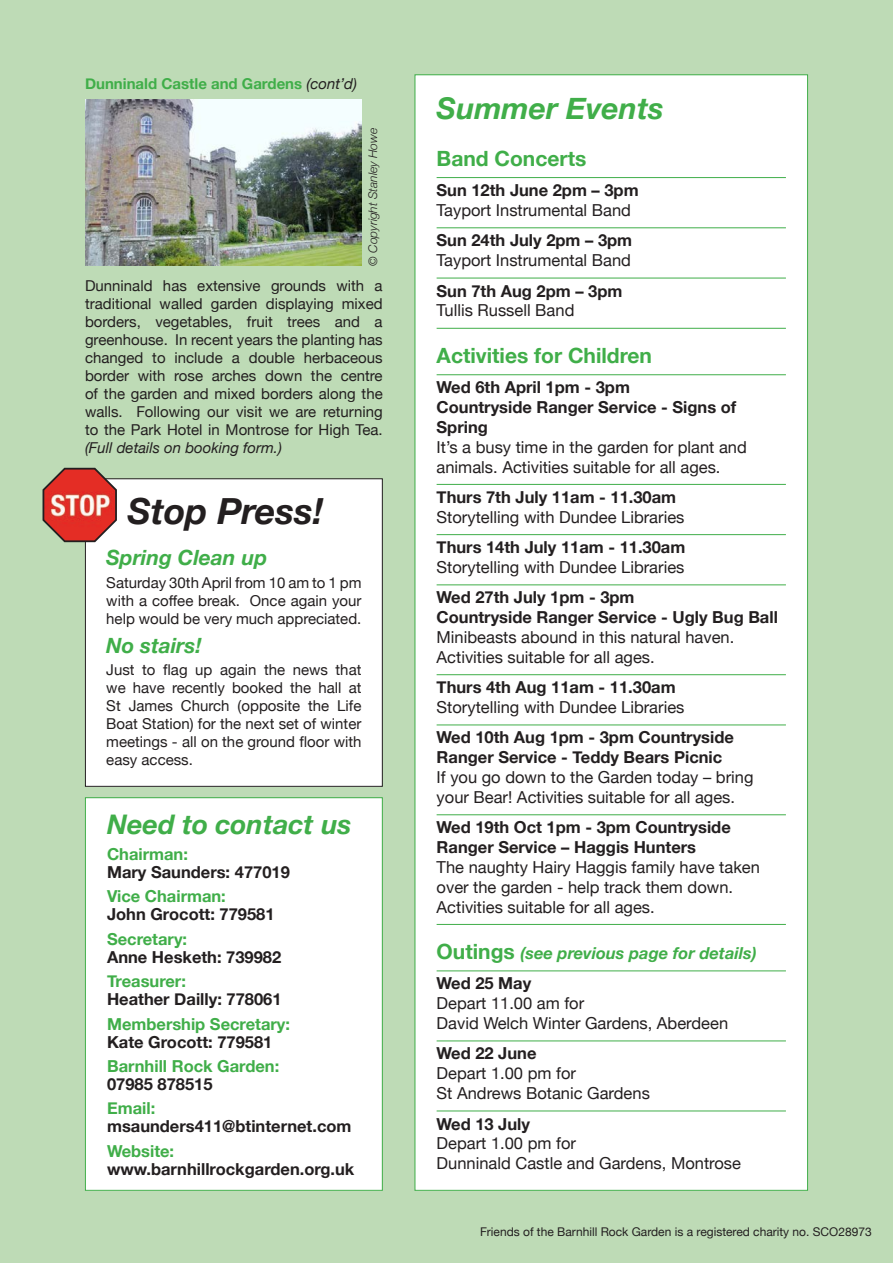
<style>
.page{position:relative;width:893px;height:1263px;background:#bedbb6}
.page>*{position:absolute;margin:0;border:0;box-sizing:border-box;transform-origin:0 0}
.t1{font:italic 700 36px "Helvetica Neue";color:#231f20}
.t2{font:italic 700 30px "Helvetica Neue";color:#40ae49}
.t3{font:italic 700 27px "Helvetica Neue";color:#40ae49}
.t4{font:700 21px "Helvetica Neue";color:#40ae49}
.t5{font:italic 700 21px "Helvetica Neue";color:#40ae49}
.t6{font:16.5px/19.8px "Helvetica Neue";color:#231f20}
.t7{font:700 16.5px/19.8px "Helvetica Neue";color:#231f20}
.t8{font:700 16.5px "Helvetica Neue";color:#40ae49}
.t9{font:italic 700 16.5px/30.5px "Helvetica Neue";color:#40ae49}
.t10{font:15px/18px "Helvetica Neue";color:#231f20;text-align:justify}
.t11{font:700 15px "Helvetica Neue";color:#40ae49}
.t12{font:italic 15px "Helvetica Neue";color:#231f20}
.t13{font:12px "Helvetica Neue";color:#231f20}
.t14{font:italic 300 12px "Helvetica Neue";color:#231f20}
.s1{font-weight:400;font-style:italic;color:#231f20}
.s2{font-style:normal;font-size:21px}
.s3{font-style:normal;color:#231f20}
</style>
<div class="page">
<div style="left:85px;top:798px;width:297px;height:392px;background:#fff"></div>
<div style="left:85px;top:797px;width:298px;height:394px;border:1px solid #40ae49"></div>
<div style="left:415px;top:75px;width:392px;height:1115px;background:#fff"></div>
<hr style="left:437px;top:177px;width:349px;height:1px;background:#40ae49">
<hr style="left:437px;top:227px;width:349px;height:1px;background:#40ae49">
<hr style="left:437px;top:278px;width:349px;height:1px;background:#40ae49">
<hr style="left:437px;top:328px;width:349px;height:1px;background:#40ae49">
<hr style="left:437px;top:374px;width:349px;height:1px;background:#40ae49">
<hr style="left:437px;top:484px;width:349px;height:1px;background:#40ae49">
<hr style="left:437px;top:534px;width:349px;height:1px;background:#40ae49">
<hr style="left:437px;top:584px;width:349px;height:1px;background:#40ae49">
<hr style="left:437px;top:674px;width:349px;height:1px;background:#40ae49">
<hr style="left:437px;top:724px;width:349px;height:1px;background:#40ae49">
<hr style="left:437px;top:814px;width:349px;height:1px;background:#40ae49">
<hr style="left:437px;top:924px;width:349px;height:1px;background:#40ae49">
<hr style="left:437px;top:970px;width:349px;height:1px;background:#40ae49">
<hr style="left:437px;top:1040px;width:349px;height:1px;background:#40ae49">
<hr style="left:437px;top:1110px;width:349px;height:1px;background:#40ae49">
<div style="left:85px;top:479px;width:297px;height:307px;background:#fff"></div>
<div style="left:85px;top:478px;width:298px;height:309px;border:1px solid #231f20"></div>
<svg style="left:42px;top:467px;width:76px;height:76px"></svg>
<img style="left:85px;top:100px;width:276px;height:166px">
<p class="t11" style="left:85px;top:72px;width:273px">Dunninald Castle and Gardens <span class="s1">(cont’d)</span></p>
<p class="t14" style="left:363px;top:266px;width:139px;rotate:-90deg">© Copyright Stanley Howe</p>
<p class="t10" style="left:85px;top:277px;width:299px">Dunninald has extensive grounds with a traditional walled garden displaying mixed borders, vegetables, fruit trees and a greenhouse. In recent years the planting has changed to include a double herbaceous border with rose arches down the centre of the garden and mixed borders along the walls. Following our visit we are returning to the Park Hotel in Montrose for High Tea.</p>
<p class="t12" style="left:85px;top:437px;width:198px">(Full details on booking form.)</p>
<h1 class="t1" style="left:128px;top:483px;width:198px">Stop Press!</h1>
<p class="t5" style="left:106px;top:541px;width:162px">Spring Clean up</p>
<p class="t10" style="left:106px;top:574px;width:257px">Saturday 30th April from 10 am to 1 pm with a coffee break. Once again your help would be very much appreciated.</p>
<p class="t5" style="left:106px;top:629px;width:97px">No stairs!</p>
<p class="t10" style="left:106px;top:662px;width:257px">Just to flag up again the news that we have recently booked the hall at St James Church (opposite the Life Boat Station) for the next set of winter meetings - all on the ground floor with easy access.</p>
<h3 class="t3" style="left:107px;top:803px;width:246px">Need to contact us</h3>
<p class="t8" style="left:107px;top:841px;width:82px">Chairman:</p>
<p class="t7" style="left:107px;top:863px;width:184px">Mary Saunders: 477019</p>
<p class="t8" style="left:107px;top:884px;width:120px">Vice Chairman:</p>
<p class="t7" style="left:107px;top:905px;width:169px">John Grocott: 779581</p>
<p class="t8" style="left:107px;top:926px;width:82px">Secretary:</p>
<p class="t7" style="left:107px;top:947px;width:176px">Anne Hesketh: 739982</p>
<p class="t8" style="left:107px;top:968px;width:80px">Treasurer:</p>
<p class="t7" style="left:107px;top:990px;width:176px">Heather Dailly: 778061</p>
<p class="t8" style="left:107px;top:1011px;width:185px">Membership Secretary:</p>
<p class="t7" style="left:107px;top:1032px;width:167px">Kate Grocott: 779581</p>
<p class="t8" style="left:107px;top:1053px;width:174px">Barnhill Rock Garden:</p>
<p class="t7" style="left:107px;top:1075px;width:107px">07985 878515</p>
<p class="t8" style="left:107px;top:1095px;width:50px">Email:</p>
<p class="t7" style="left:107px;top:1117px;width:246px">msaunders411@btinternet.com</p>
<p class="t8" style="left:107px;top:1138px;width:69px">Website:</p>
<p class="t7" style="left:107px;top:1159px;width:249px">www.barnhillrockgarden.org.uk</p>
<h2 class="t2" style="left:437px;top:85px;width:229px">Summer Events</h2>
<p class="t4" style="left:437px;top:142px;width:151px">Band Concerts</p>
<p class="t7" style="left:437px;top:181px;width:204px">Sun 12th June 2pm – 3pm</p>
<p class="t6" style="left:437px;top:201px;width:196px">Tayport Instrumental Band</p>
<p class="t7" style="left:437px;top:231px;width:197px">Sun 24th July 2pm – 3pm</p>
<p class="t6" style="left:437px;top:251px;width:196px">Tayport Instrumental Band</p>
<p class="t7" style="left:437px;top:281px;width:187px">Sun 7th Aug 2pm – 3pm</p>
<p class="t6" style="left:437px;top:302px;width:139px">Tullis Russell Band</p>
<p class="t4" style="left:437px;top:339px;width:217px">Activities for Children</p>
<p class="t7" style="left:437px;top:378px;width:301px">Wed 6th April 1pm - 3pm<br>Countryside Ranger Service - Signs of<br>Spring</p>
<p class="t6" style="left:437px;top:438px;width:312px">It’s a busy time in the garden for plant and animals. Activities suitable for all ages.</p>
<p class="t7" style="left:437px;top:488px;width:241px">Thurs 7th July 11am - 11.30am</p>
<p class="t6" style="left:437px;top:508px;width:249px">Storytelling with Dundee Libraries</p>
<p class="t7" style="left:437px;top:538px;width:250px">Thurs 14th July 11am - 11.30am</p>
<p class="t6" style="left:437px;top:558px;width:249px">Storytelling with Dundee Libraries</p>
<p class="t7" style="left:437px;top:588px;width:343px">Wed 27th July 1pm - 3pm<br>Countryside Ranger Service - Ugly Bug Ball</p>
<p class="t6" style="left:437px;top:628px;width:299px">Minibeasts abound in this natural haven.<br>Activities suitable for all ages.</p>
<p class="t7" style="left:437px;top:678px;width:240px">Thurs 4th Aug 11am - 11.30am</p>
<p class="t6" style="left:437px;top:698px;width:249px">Storytelling with Dundee Libraries</p>
<p class="t7" style="left:437px;top:728px;width:299px">Wed 10th Aug 1pm - 3pm Countryside<br>Ranger Service - Teddy Bears Picnic</p>
<p class="t6" style="left:437px;top:768px;width:318px">If you go down to the Garden today – bring your Bear! Activities suitable for all ages.</p>
<p class="t7" style="left:437px;top:818px;width:296px">Wed 19th Oct 1pm - 3pm Countryside<br>Ranger Service – Haggis Hunters</p>
<p class="t6" style="left:437px;top:858px;width:325px">The naughty Hairy Haggis family have taken over the garden - help track them down.<br>Activities suitable for all ages.</p>
<p class="t9" style="left:437px;top:938px;width:321px"><span class="s2">Outings</span> (see previous page for details)<br><span class="s3">Wed 25 May</span></p>
<p class="t6" style="left:437px;top:994px;width:293px">Depart 11.00 am for<br>David Welch Winter Gardens, Aberdeen</p>
<p class="t7" style="left:437px;top:1044px;width:101px">Wed 22 June</p>
<p class="t6" style="left:437px;top:1064px;width:215px">Depart 1.00 pm for<br>St Andrews Botanic Gardens</p>
<p class="t7" style="left:437px;top:1114px;width:95px">Wed 13 July</p>
<p class="t6" style="left:437px;top:1134px;width:306px">Depart 1.00 pm for<br>Dunninald Castle and Gardens, Montrose</p>
<p class="t13" style="left:480px;top:1223px;width:393px">Friends of the Barnhill Rock Garden is a registered charity no. SCO28973</p>
</div>
